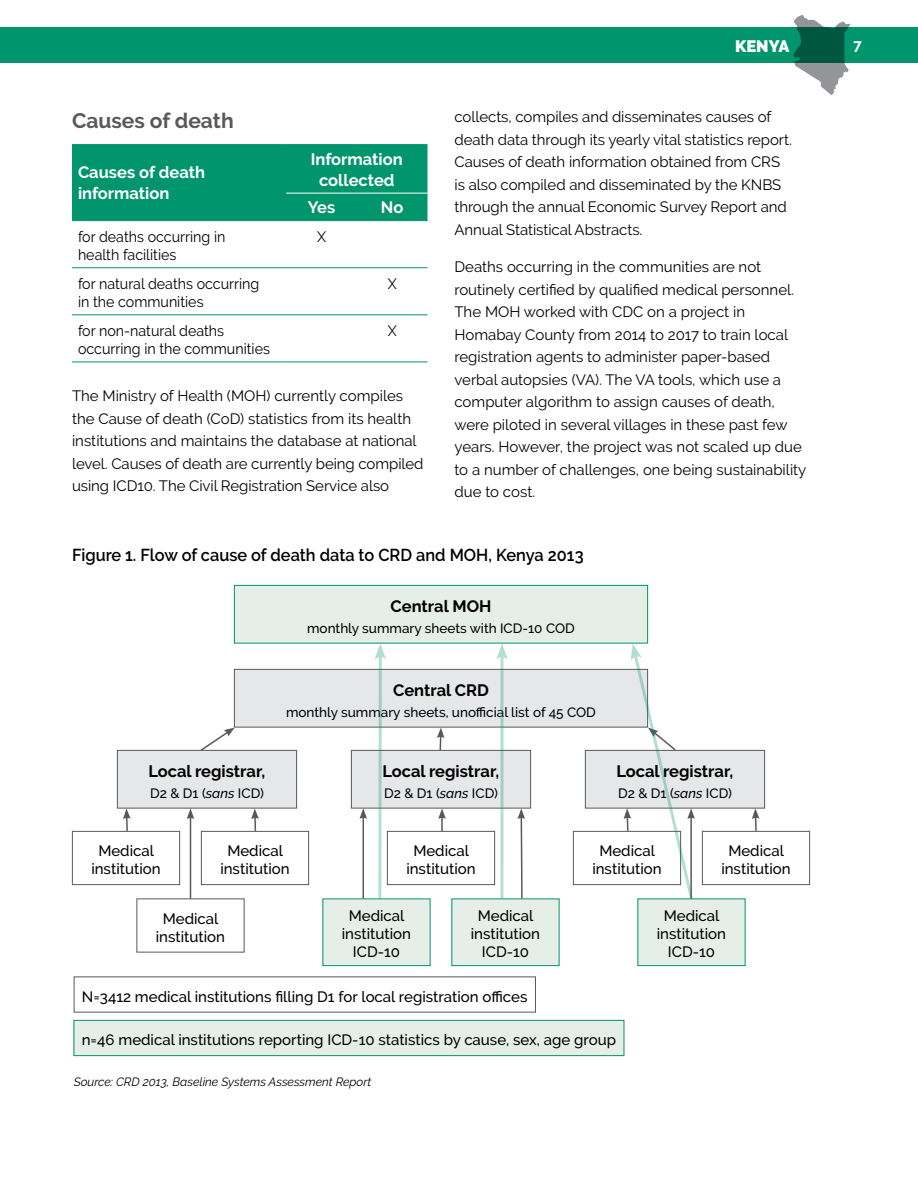
<style>
.page{position:relative;width:918px;height:1188px;background:#fff}
.page>*{position:absolute;margin:0;border:0;box-sizing:border-box;transform-origin:0 0}
.t1{font:700 21px "Raleway";color:#58595b}
.Caption_table{font:600 17.25px "Raleway";color:#000;scale:.95 1}
.P_org_chart{font:700 16.5px "Raleway";color:#000}
.T1{font:700 16.5px/21px "Raleway";color:#fff}
.t2{font:900 16.5px "Raleway";color:#fff}
.T2{font:15px/22.5px "Raleway";color:#000}
.P_org_chart-2{font:500 15px/18px "Raleway";color:#000;text-align:center}
.T2-2{font:15px/18px "Raleway";color:#000;scale:.95 1}
.t3{font:700 15px "Raleway";color:#fff}
.P_org_chart-3{font:500 13.5px "Raleway";color:#000}
.source{font:italic 12px "Raleway";color:#000}
.s1{font-style:italic}
</style>
<div class="page">
<svg style="left:794px;top:15px;width:57px;height:80px"></svg>
<div style="left:0;top:27px;width:918px;height:36px;background:#00956d"></div>
<div style="left:72px;top:145px;width:356px;height:76px;background:#00956d"></div>
<hr style="left:72px;top:267px;width:214px;height:1px;background:#00956d">
<hr style="left:286px;top:267px;width:71px;height:1px;background:#00956d">
<hr style="left:357px;top:267px;width:70px;height:1px;background:#00956d">
<hr style="left:72px;top:314px;width:214px;height:1px;background:#00956d">
<hr style="left:286px;top:314px;width:71px;height:1px;background:#00956d">
<hr style="left:357px;top:314px;width:70px;height:1px;background:#00956d">
<hr style="left:72px;top:362px;width:214px;height:1px;background:#00956d">
<hr style="left:286px;top:362px;width:71px;height:1px;background:#00956d">
<hr style="left:357px;top:362px;width:70px;height:1px;background:#00956d">
<hr style="left:72px;top:144px;width:214px;height:1px;background:#00956d">
<hr style="left:286px;top:144px;width:71px;height:1px;background:#00956d">
<hr style="left:357px;top:144px;width:70px;height:1px;background:#00956d">
<hr style="left:72px;top:220px;width:214px;height:1px;background:#00956d">
<hr style="left:286px;top:220px;width:71px;height:1px;background:#00956d">
<hr style="left:357px;top:220px;width:70px;height:1px;background:#00956d">
<hr style="left:286px;top:193px;width:71px;height:1px;background:#fff">
<hr style="left:357px;top:193px;width:70px;height:1px;background:#fff">
<div style="left:234px;top:585px;width:414px;height:58px;background:#e6eee8"></div>
<div style="left:234px;top:585px;width:414px;height:59px;border:1px solid #00956d"></div>
<div style="left:72px;top:831px;width:108px;height:54px;border:1px solid #58595b"></div>
<div style="left:201px;top:831px;width:108px;height:54px;border:1px solid #58595b"></div>
<div style="left:323px;top:899px;width:107px;height:67px;background:#e6eee8"></div>
<div style="left:322px;top:898px;width:108px;height:68px;border:1px solid #00956d"></div>
<div style="left:452px;top:899px;width:107px;height:67px;background:#e6eee8"></div>
<div style="left:452px;top:898px;width:108px;height:68px;border:1px solid #00956d"></div>
<div style="left:387px;top:831px;width:108px;height:54px;border:1px solid #58595b"></div>
<div style="left:573px;top:831px;width:108px;height:54px;border:1px solid #58595b"></div>
<div style="left:702px;top:831px;width:108px;height:54px;border:1px solid #58595b"></div>
<div style="left:638px;top:899px;width:107px;height:67px;background:#e6eee8"></div>
<div style="left:638px;top:898px;width:108px;height:68px;border:1px solid #00956d"></div>
<svg style="left:437px;top:728px;width:7px;height:22px"></svg>
<div style="left:234px;top:669px;width:414px;height:58px;background:#e6e7e8"></div>
<div style="left:234px;top:669px;width:414px;height:59px;border:1px solid #58595b"></div>
<div style="left:351px;top:750px;width:180px;height:58px;background:#e6e7e8"></div>
<div style="left:351px;top:750px;width:180px;height:58px;border:1px solid #58595b"></div>
<div style="left:117px;top:750px;width:180px;height:58px;background:#e6e7e8"></div>
<div style="left:117px;top:750px;width:180px;height:58px;border:1px solid #58595b"></div>
<div style="left:585px;top:750px;width:180px;height:58px;background:#e6e7e8"></div>
<div style="left:585px;top:750px;width:180px;height:58px;border:1px solid #58595b"></div>
<svg style="left:378px;top:660px;width:4px;height:238px"></svg>
<svg style="left:374px;top:644px;width:12px;height:16px"></svg>
<svg style="left:500px;top:660px;width:4px;height:238px"></svg>
<svg style="left:496px;top:644px;width:12px;height:16px"></svg>
<svg style="left:199px;top:728px;width:36px;height:24px"></svg>
<svg style="left:251px;top:808px;width:8px;height:23px"></svg>
<hr style="left:190px;top:817px;width:1px;height:82px;background:#58595b">
<svg style="left:187px;top:808px;width:7px;height:11px"></svg>
<svg style="left:123px;top:808px;width:8px;height:23px"></svg>
<svg style="left:518px;top:808px;width:7px;height:92px"></svg>
<svg style="left:438px;top:808px;width:8px;height:23px"></svg>
<hr style="left:363px;top:817px;width:1px;height:81px;background:#58595b">
<svg style="left:359px;top:808px;width:8px;height:11px"></svg>
<svg style="left:752px;top:808px;width:8px;height:23px"></svg>
<svg style="left:624px;top:644px;width:71px;height:256px"></svg>
<div style="left:74px;top:1020px;width:550px;height:36px;background:#e6eee8"></div>
<div style="left:74px;top:1020px;width:550px;height:36px;border:1px solid #00956d"></div>
<h3 class="t1" style="left:72px;top:108px;width:163px">Causes of death</h3>
<p class="T1" style="left:78px;top:162px;width:129px">Causes of death information</p>
<p class="T1" style="left:311px;top:148px;width:93px;text-align:center">Information collected</p>
<p class="T1" style="left:308px;top:197px;width:29px">Yes</p>
<p class="T1" style="left:381px;top:197px;width:24px">No</p>
<p class="T2-2" style="left:78px;top:228px;width:157px">for deaths occurring in health facilities</p>
<p class="T2-2" style="left:317px;top:228px;width:11px">X</p>
<p class="T2-2" style="left:78px;top:275px;width:192px">for natural deaths occurring in the communities</p>
<p class="T2-2" style="left:388px;top:275px;width:11px">X</p>
<p class="T2-2" style="left:78px;top:322px;width:204px">for non-natural deaths occurring in the communities</p>
<p class="T2-2" style="left:388px;top:322px;width:11px">X</p>
<p class="T2" style="left:72px;top:385px;width:353px">The Ministry of Health (MOH) currently compiles the Cause of death (CoD) statistics from its health institutions and maintains the database at national level. Causes of death are currently being compiled using ICD10. The Civil Registration Service also</p>
<p class="t2" style="left:735px;top:36px;width:56px">KENYA</p>
<p class="t3" style="left:854px;top:36px;width:10px">7</p>
<p class="T2" style="left:454px;top:106px;width:339px">collects, compiles and disseminates causes of death data through its yearly vital statistics report.<br>Causes of death information obtained from CRS is also compiled and disseminated by the KNBS through the annual Economic Survey Report and Annual Statistical Abstracts.</p>
<p class="T2" style="left:454px;top:256px;width:353px">Deaths occurring in the communities are not routinely certified by qualified medical personnel.<br>The MOH worked with CDC on a project in Homabay County from 2014 to 2017 to train local registration agents to administer paper-based verbal autopsies (VA). The VA tools, which use a computer algorithm to assign causes of death, were piloted in several villages in these past few years. However, the project was not scaled up due to a number of challenges, one being sustainability due to cost.</p>
<p class="Caption_table" style="left:72px;top:545px;width:540px">Figure 1. Flow of cause of death data to CRD and MOH, Kenya 2013</p>
<p class="P_org_chart" style="left:391px;top:596px;width:102px">Central MOH</p>
<p class="P_org_chart-3" style="left:307px;top:620px;width:269px">monthly summary sheets with ICD-10 COD</p>
<p class="P_org_chart" style="left:149px;top:761px;width:118px">Local registrar,</p>
<p class="P_org_chart-3" style="left:150px;top:785px;width:115px">D2 &amp; D1 (<span class="s1">sans</span> ICD)</p>
<p class="P_org_chart" style="left:393px;top:680px;width:97px">Central CRD</p>
<p class="P_org_chart-3" style="left:286px;top:704px;width:311px">monthly summary sheets, unofficial list of 45 COD</p>
<p class="P_org_chart" style="left:383px;top:761px;width:118px">Local registrar,</p>
<p class="P_org_chart-3" style="left:384px;top:785px;width:115px">D2 &amp; D1 (<span class="s1">sans</span> ICD)</p>
<p class="P_org_chart" style="left:617px;top:761px;width:118px">Local registrar,</p>
<p class="P_org_chart-3" style="left:618px;top:785px;width:115px">D2 &amp; D1 (<span class="s1">sans</span> ICD)</p>
<p class="P_org_chart-2" style="left:91px;top:842px;width:71px">Medical institution</p>
<p class="P_org_chart-2" style="left:220px;top:842px;width:71px">Medical institution</p>
<p class="P_org_chart-2" style="left:156px;top:909px;width:71px">Medical institution</p>
<p class="P_org_chart-2" style="left:342px;top:907px;width:71px">Medical institution<br>ICD-10</p>
<p class="P_org_chart-2" style="left:471px;top:907px;width:71px">Medical institution<br>ICD-10</p>
<p class="P_org_chart-2" style="left:406px;top:842px;width:71px">Medical institution</p>
<p class="P_org_chart-2" style="left:592px;top:842px;width:71px">Medical institution</p>
<p class="P_org_chart-2" style="left:721px;top:842px;width:71px">Medical institution</p>
<p class="P_org_chart-2" style="left:657px;top:907px;width:71px">Medical institution<br>ICD-10</p>
<p class="P_org_chart-2" style="left:82px;top:987px;width:447px">N=3412 medical institutions filling D1 for local registration offices</p>
<p class="P_org_chart-2" style="left:82px;top:1031px;width:536px">n=46 medical institutions reporting ICD-10 statistics by cause, sex, age group</p>
<p class="source" style="left:74px;top:1074px;width:299px">Source: CRD 2013, Baseline Systems Assessment Report</p>
</div>
